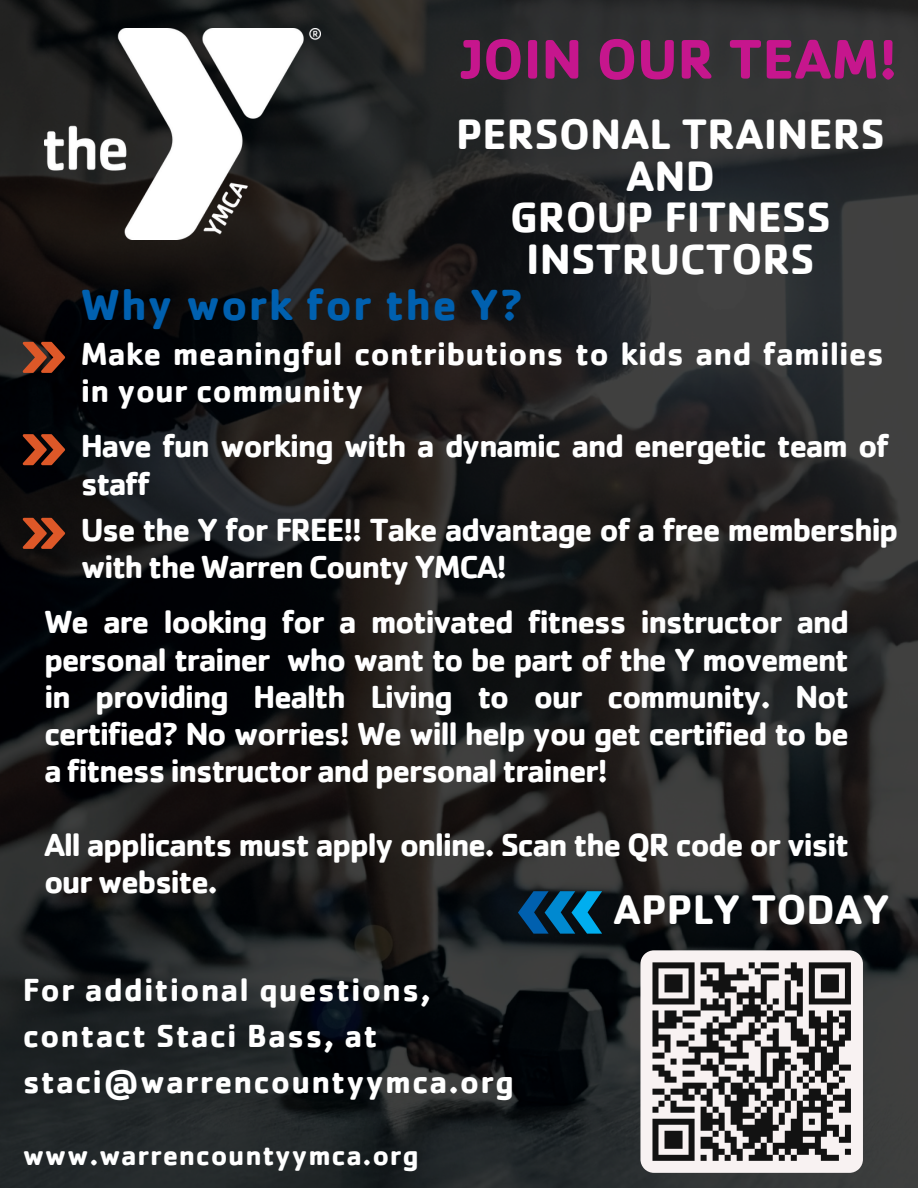
<style>
.page{position:relative;width:918px;height:1188px;background:#fff}
.page>*{position:absolute;margin:0;border:0;box-sizing:border-box;transform-origin:0 0}
.t1{font:700 57.75px "Cachet";color:#c6168d}
.t2{font:700 45px "Cachet";letter-spacing:.025em;color:#0060af}
.t3{font:700 43.95px/41.7px "Cachet";color:#fff;text-align:center}
.t4{font:700 42.75px "Cachet";color:#fff}
.t5{font:700 33px/37.2px "Cachet";letter-spacing:-.05em;color:#fff}
.t6{font:700 33px/46.2px "Cachet";letter-spacing:.03em;color:#fff}
.t7{font:700 33px/37.2px "Cachet";color:#fff}
.t8{font:700 28.5px "Cachet";letter-spacing:.025em;color:#fff}
</style>
<div class="page">
<img style="left:0;top:0;width:918px;height:1188px">
<svg style="left:518px;top:891px;width:84px;height:43px"></svg>
<svg style="left:23px;top:342px;width:42px;height:31px"></svg>
<svg style="left:23px;top:434px;width:42px;height:31px"></svg>
<svg style="left:23px;top:518px;width:42px;height:31px"></svg>
<img style="left:44px;top:28px;width:277px;height:212px">
<svg style="left:640px;top:950px;width:223px;height:223px;fill:#f8f2f2"></svg>
<svg style="left:646px;top:959px;width:211px;height:205px"></svg>
<p class="t1" style="left:462px;top:22px;width:437px">JOIN OUR TEAM!</p>
<h2 class="t3" style="left:456px;top:112px;width:430px">PERSONAL TRAINERS<br>AND<br>GROUP FITNESS<br>INSTRUCTORS</h2>
<p class="t2" style="left:81px;top:275px;width:444px">Why work for the Y?</p>
<p class="t7" style="left:81px;top:334px;width:805px">Make meaningful contributions to kids and families in your community</p>
<h4 class="t5" style="left:81px;top:427px;width:810px">Have fun working with a dynamic and energetic team of staff</h4>
<p class="t5" style="left:81px;top:510px;width:819px">Use the Y for FREE!! Take advantage of a free membership with the Warren County YMCA!</p>
<h4 class="t5" style="left:44px;top:602px;width:807px;text-align:justify">We are looking for a motivated fitness instructor and personal trainer who want to be part of the Y movement in providing Health Living to our community. Not certified? No worries! We will help you get certified to be a fitness instructor and personal trainer!</h4>
<h4 class="t5" style="left:44px;top:825px;width:807px">All applicants must apply online. Scan the QR code or visit our website.</h4>
<p class="t4" style="left:614px;top:882px;width:278px">APPLY TODAY</p>
<h4 class="t6" style="left:23px;top:966px;width:493px">For additional questions, contact Staci Bass, at staci@warrencountyymca.org</h4>
<h3 class="t8" style="left:23px;top:1137px;width:398px">www.warrencountyymca.org</h3>
</div>
